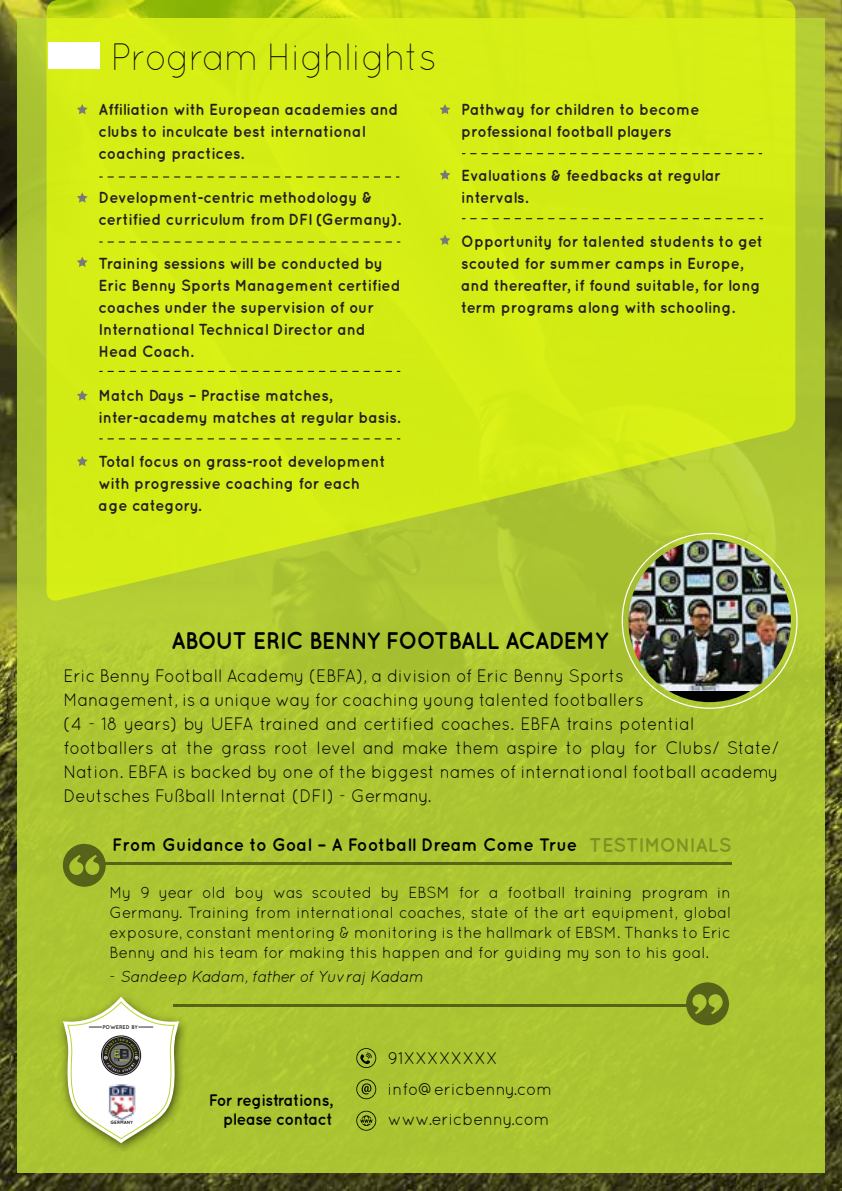
<style>
.page{position:relative;width:842px;height:1191px;background:#fff}
.page>*{position:absolute;margin:0;border:0;box-sizing:border-box;transform-origin:0 0}
.t1{font:300 38px "Quicksand";letter-spacing:-.025em;color:#010101;scale:.94 1}
.t2{font:700 24px "Quicksand";letter-spacing:-.025em;color:#010101;scale:.94 1}
.t3{font:18px/24px "Quicksand";color:#010101;scale:.94 1}
.t4{font:700 18px "Quicksand";color:#010101;scale:.96 1}
.t5{font:17px "Quicksand";color:#010101;scale:.96 1}
.t6{font:700 16.6px/19.4px "Quicksand";letter-spacing:-.025em;color:#010101;text-align:right;scale:.94 1}
.t7{font:700 16px/22px "Quicksand";color:#231f20;scale:.94 1}
.t8{font:16px/20px "Quicksand";color:#010101;text-align:justify;scale:.96 1}
.t9{font:italic 16px "Quicksand";letter-spacing:-.015em;color:#010101;scale:.96 1}
.t10{font:700 5.4px "Quicksand";color:#231f20}
.t11{font:700 4.8px "Quicksand";color:#010101}
.s1{font-size:20px;color:#231f20}
</style>
<div class="page">
<img style="left:0;top:0;width:842px;height:1190px">
<div style="left:18px;top:19px;width:806px;height:1153px;background:#acc532"></div>
<svg style="left:47px;top:0;width:748px;height:600px;background:#cee718"></svg>
<img style="left:628px;top:539px;width:163px;height:153px">
<svg style="left:667px;top:691px;width:83px;height:11px"></svg>
<svg style="left:108px;top:242px;width:292px;height:1px"></svg>
<svg style="left:108px;top:177px;width:291px;height:1px"></svg>
<svg style="left:108px;top:371px;width:292px;height:1px"></svg>
<svg style="left:108px;top:438px;width:292px;height:1px"></svg>
<svg style="left:77px;top:104px;width:11px;height:10px"></svg>
<svg style="left:77px;top:192px;width:11px;height:11px"></svg>
<svg style="left:77px;top:257px;width:11px;height:10px"></svg>
<svg style="left:77px;top:390px;width:11px;height:10px"></svg>
<svg style="left:77px;top:456px;width:11px;height:10px"></svg>
<div style="left:48px;top:43px;width:51px;height:26px;background:#fff"></div>
<svg style="left:471px;top:218px;width:292px;height:1px"></svg>
<svg style="left:471px;top:153px;width:291px;height:1px"></svg>
<svg style="left:440px;top:104px;width:10px;height:10px"></svg>
<svg style="left:440px;top:169px;width:10px;height:11px"></svg>
<svg style="left:440px;top:235px;width:10px;height:10px"></svg>
<div style="left:63px;top:844px;width:43px;height:42px;background:#556219;border-radius:50%"></div>
<svg style="left:69px;top:855px;width:30px;height:20px"></svg>
<hr style="left:101px;top:862px;width:630px;height:3px;background:#010101">
<div style="left:686px;top:982px;width:43px;height:43px;background:#566219;border-radius:50%"></div>
<svg style="left:692px;top:994px;width:30px;height:20px"></svg>
<hr style="left:173px;top:1004px;width:516px;height:2px;background:#010101">
<svg style="left:356px;top:1048px;width:20px;height:20px"></svg>
<svg style="left:356px;top:1079px;width:20px;height:20px"></svg>
<svg style="left:356px;top:1110px;width:20px;height:20px"></svg>
<img style="left:0;top:929px;width:252px;height:262px">
<svg style="left:63px;top:997px;width:116px;height:146px"></svg>
<h1 class="t1" style="left:111px;top:35px;width:347px">Program Highlights</h1>
<p class="t7" style="left:99px;top:98px;width:320px">Affiliation with European academies and clubs to inculcate best international coaching practices.</p>
<p class="t7" style="left:99px;top:186px;width:323px">Development-centric methodology &amp; certified curriculum from DFI (Germany).</p>
<p class="t7" style="left:99px;top:252px;width:323px">Training sessions will be conducted by Eric Benny Sports Management certified coaches under the supervision of our International Technical Director and Head Coach.</p>
<p class="t7" style="left:99px;top:384px;width:322px">Match Days – Practise matches, inter-academy matches at regular basis.</p>
<p class="t7" style="left:99px;top:450px;width:307px">Total focus on grass-root development with progressive coaching for each age category.</p>
<p class="t7" style="left:461px;top:98px;width:255px">Pathway for children to become professional football players</p>
<p class="t7" style="left:461px;top:164px;width:278px">Evaluations &amp; feedbacks at regular intervals.</p>
<p class="t7" style="left:461px;top:230px;width:322px">Opportunity for talented students to get scouted for summer camps in Europe, and thereafter, if found suitable, for long term programs along with schooling.</p>
<h2 class="t2" style="left:171px;top:626px;width:467px">ABOUT ERIC BENNY FOOTBALL ACADEMY</h2>
<p class="t3" style="left:63px;top:664px;width:762px">Eric Benny Football Academy (EBFA), a division of Eric Benny Sports<br>Management, is a unique way for coaching young talented footballers<br>(4 - 18 years) by UEFA trained and certified coaches. EBFA trains potential footballers at the grass root level and make them aspire to play for Clubs/ State/ Nation. EBFA is backed by one of the biggest names of international football academy Deutsches Fußball Internat (DFI) - Germany.</p>
<p class="t4" style="left:112px;top:833px;width:647px">From Guidance to Goal – A Football Dream Come True <span class="s1">TESTIMONIALS</span></p>
<p class="t8" style="left:110px;top:882px;width:649px">My 9 year old boy was scouted by EBSM for a football training program in Germany. Training from international coaches, state of the art equipment, global exposure, constant mentoring &amp; monitoring is the hallmark of EBSM. Thanks to Eric Benny and his team for making this happen and for guiding my son to his goal.</p>
<p class="t9" style="left:110px;top:967px;width:328px">- Sandeep Kadam, father of Yuvraj Kadam</p>
<p class="t10" style="left:102px;top:1023px;width:37px">POWERED BY</p>
<p class="t11" style="left:110px;top:1119px;width:24px">GERMANY</p>
<p class="t6" style="left:209px;top:1089px;width:133px">For registrations, please contact</p>
<p class="t5" style="left:388px;top:1048px;width:116px">91XXXXXXXX</p>
<p class="t5" style="left:388px;top:1079px;width:172px">info@ericbenny.com</p>
<p class="t5" style="left:388px;top:1109px;width:170px">www.ericbenny.com</p>
</div>
